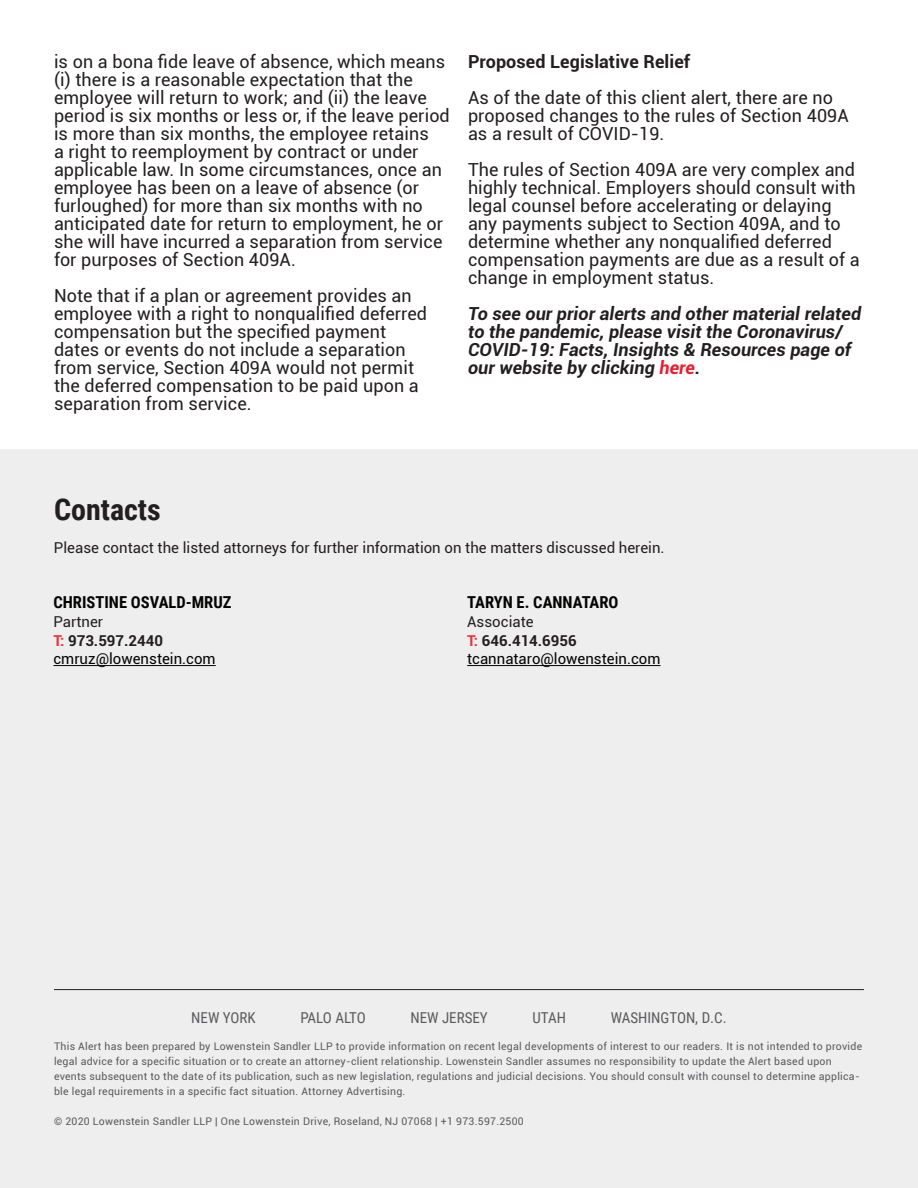
<style>
.page{position:relative;width:918px;height:1188px;background:#fff}
.page>*{position:absolute;margin:0;border:0;box-sizing:border-box;transform-origin:0 0}
.t1{font:700 30px "Roboto Condensed";color:#231f20}
.Body{font:18px/18px "Roboto";letter-spacing:.005em;color:#231f20}
.Body-2{font:italic 700 18px/18px "Roboto";letter-spacing:.005em;color:#231f20}
.Body-3{font:700 18px "Roboto";letter-spacing:.005em;color:#231f20}
.Body-4{font:700 16.5px "Roboto Condensed";color:#040503}
.Body-5{font:15px "Roboto";color:#231f20}
.Body-6{font:15px "Roboto";color:#040503}
.Body-7{font:700 15px/18.8px "Roboto";color:#231f20}
.t2{font:15px "Roboto Condensed";color:#5a595b}
.t3{font:15px "Roboto Condensed";letter-spacing:-.025em;color:#5a595b}
.t4{font:10.5px/15px "Roboto";letter-spacing:.025em;color:#5a595b}
.s1{color:#eb1c2c}
.s2{font-weight:400}
.s3{color:#ee3037}
</style>
<div class="page">
<div style="left:0;top:449px;width:918px;height:739px;background:#eeeeef"></div>
<hr style="left:54px;top:989px;width:810px;height:1px;background:#231f20">
<hr style="left:53px;top:665px;width:163px;height:1px;background:#040503">
<hr style="left:467px;top:665px;width:194px;height:1px;background:#040503">
<p class="Body" style="left:54px;top:51px;width:397px">is on a bona fide leave of absence, which means (i) there is a reasonable expectation that the employee will return to work; and (ii) the leave period is six months or less or, if the leave period is more than six months, the employee retains<br>a right to reemployment by contract or under applicable law. In some circumstances, once an employee has been on a leave of absence (or furloughed) for more than six months with no anticipated date for return to employment, he or she will have incurred a separation from service for purposes of Section 409A.</p>
<p class="Body" style="left:54px;top:285px;width:375px">Note that if a plan or agreement provides an employee with a right to nonqualified deferred compensation but the specified payment dates or events do not include a separation from service, Section 409A would not permit the deferred compensation to be paid upon a separation from service.</p>
<p class="Body-3" style="left:468px;top:48px;width:224px">Proposed Legislative Relief</p>
<p class="Body" style="left:468px;top:87px;width:382px">As of the date of this client alert, there are no proposed changes to the rules of Section 409A as a result of COVID-19.</p>
<p class="Body" style="left:468px;top:159px;width:393px">The rules of Section 409A are very complex and highly technical. Employers should consult with legal counsel before accelerating or delaying any payments subject to Section 409A, and to determine whether any nonqualified deferred compensation payments are due as a result of a change in employment status.</p>
<p class="Body-2" style="left:468px;top:303px;width:395px">To see our prior alerts and other material related to the pandemic, please visit the Coronavirus/ COVID-19: Facts, Insights &amp; Resources page of our website by clicking <span class="s1">here</span>.</p>
<p class="t1" style="left:54px;top:488px;width:108px">Contacts</p>
<p class="Body-5" style="left:54px;top:537px;width:612px">Please contact the listed attorneys for further information on the matters discussed herein.</p>
<p class="Body-4" style="left:53px;top:591px;width:180px">CHRISTINE OSVALD-MRUZ</p>
<p class="Body-7" style="left:53px;top:612px;width:111px"><span class="s2">Partner<br></span><span class="s3">T:</span> 973.597.2440</p>
<p class="Body-6" style="left:53px;top:649px;width:164px">cmruz@lowenstein.com</p>
<p class="Body-4" style="left:467px;top:591px;width:153px">TARYN E. CANNATARO</p>
<p class="Body-7" style="left:467px;top:612px;width:111px"><span class="s2">Associate<br></span><span class="s3">T:</span> 646.414.6956</p>
<p class="Body-6" style="left:467px;top:649px;width:195px">tcannataro@lowenstein.com</p>
<p class="t2" style="left:191px;top:1007px;width:66px">NEW YORK</p>
<p class="t3" style="left:300px;top:1007px;width:67px">PALO ALTO</p>
<p class="t2" style="left:410px;top:1007px;width:79px">NEW JERSEY</p>
<p class="t2" style="left:532px;top:1007px;width:35px">UTAH</p>
<p class="t2" style="left:611px;top:1007px;width:117px">WASHINGTON, D.C.</p>
<p class="t4" style="left:54px;top:1038px;width:810px">This Alert has been prepared by Lowenstein Sandler LLP to provide information on recent legal developments of interest to our readers. It is not intended to provide legal advice for a specific situation or to create an attorney-client relationship. Lowenstein Sandler assumes no responsibility to update the Alert based upon events subsequent to the date of its publication, such as new legislation, regulations and judicial decisions. You should consult with counsel to determine applica&shy;ble legal requirements in a specific fact situation. Attorney Advertising.</p>
<p class="t4" style="left:54px;top:1113px;width:471px">© 2020 Lowenstein Sandler LLP | One Lowenstein Drive, Roseland, NJ 07068 | +1 973.597.2500</p>
</div>
